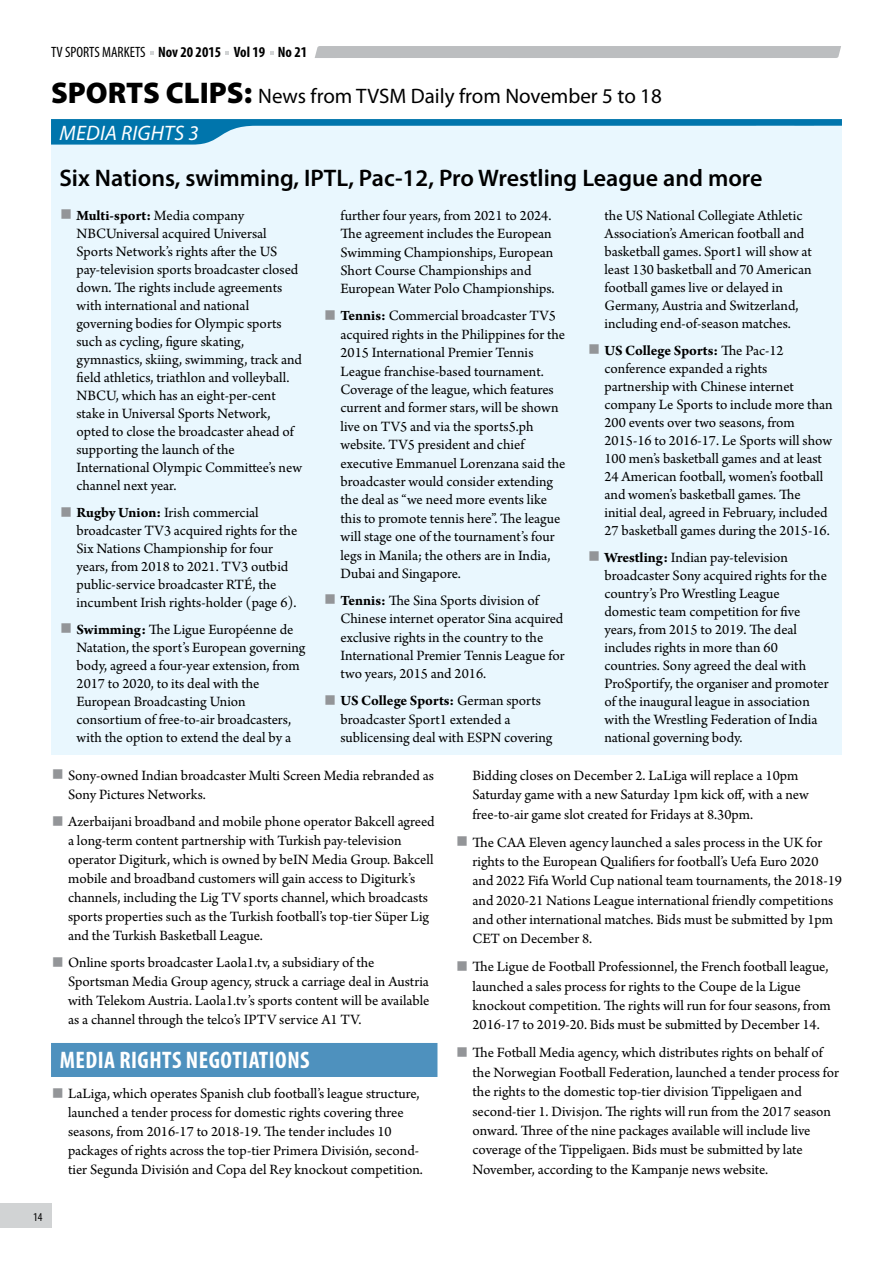
<style>
.page{position:relative;width:893px;height:1263px;background:#fff}
.page>*{position:absolute;margin:0;border:0;box-sizing:border-box;transform-origin:0 0}
.t1{font:600 24px "Myriad Pro";color:#000}
.t2{font:700 condensed 24px "Myriad Pro";letter-spacing:.02em;color:#fff}
.t3{font:21px "Myriad Pro";color:#000}
.t4{font:italic 21px "Myriad Pro";letter-spacing:.01em;color:#fff}
.t5{font:15px/18px "Arno Pro";color:#000}
.t6{font:700 condensed 15px "Myriad Pro";color:#000}
.t7{font:condensed 12px "Myriad Pro";color:#000}
.s1{font-weight:400}
.s2{font-weight:900;font-size:30px}
.s3{font-weight:700;font-size:42px;color:#939598}
.s4{font-weight:700}
</style>
<div class="page">
<div style="left:0;top:1204px;width:51px;height:24px;background:#d1d3d4"></div>
<div style="left:315px;top:46px;width:526px;height:12px;background:#bcbec0"></div>
<div style="left:51px;top:119px;width:791px;height:636px;background:#e9f7fe"></div>
<div style="left:51px;top:1043px;width:386px;height:34px;background:#4e91be"></div>
<svg style="left:51px;top:119px;width:791px;height:26px"></svg>
<p class="t6" style="left:51px;top:43px;width:258px"><span class="s1">TV SPORTS MARKETS</span> Nov 20 2015 Vol 19 No 21</p>
<h2 class="t3" style="left:51px;top:83px;width:612px"><span class="s2">SPORTS CLIPS:</span> News from TVSM Daily from November 5 to 18</h2>
<h2 class="t4" style="left:60px;top:120px;width:141px">MEDIA RIGHTS 3</h2>
<h1 class="t1" style="left:60px;top:163px;width:705px">Six Nations, swimming, IPTL, Pac-12, Pro Wrestling League and more</h1>
<p class="t5" style="left:77px;top:207px;width:227px;text-indent:-17px"><span class="s3">■</span> <span class="s4">Multi-sport:</span> Media company NBCUniversal acquired Universal Sports Network’s rights after the US pay-television sports broadcaster closed down. The rights include agreements with international and national governing bodies for Olympic sports such as cycling, figure skating, gymnastics, skiing, swimming, track and field athletics, triathlon and volleyball.<br>NBCU, which has an eight-per-cent stake in Universal Sports Network, opted to close the broadcaster ahead of supporting the launch of the International Olympic Committee’s new channel next year.</p>
<p class="t5" style="left:77px;top:504px;width:222px;text-indent:-17px"><span class="s3">■</span> <span class="s4">Rugby Union:</span> Irish commercial broadcaster TV3 acquired rights for the Six Nations Championship for four years, from 2018 to 2021. TV3 outbid public-service broadcaster RTÉ, the incumbent Irish rights-holder (page 6).</p>
<p class="t5" style="left:77px;top:621px;width:230px;text-indent:-17px"><span class="s3">■</span> <span class="s4">Swimming:</span> The Ligue Européenne de Natation, the sport’s European governing body, agreed a four-year extension, from 2017 to 2020, to its deal with the European Broadcasting Union consortium of free-to-air broadcasters, with the option to extend the deal by a</p>
<p class="t5" style="left:340px;top:207px;width:216px;line-height:18.5px">further four years, from 2021 to 2024.<br>The agreement includes the European Swimming Championships, European Short Course Championships and European Water Polo Championships.</p>
<p class="t5" style="left:340px;top:307px;width:226px;line-height:18.5px;text-indent:-17px"><span class="s3">■</span> <span class="s4">Tennis:</span> Commercial broadcaster TV5 acquired rights in the Philippines for the 2015 International Premier Tennis League franchise-based tournament.<br>Coverage of the league, which features current and former stars, will be shown live on TV5 and via the sports5.ph website. TV5 president and chief executive Emmanuel Lorenzana said the broadcaster would consider extending the deal as “we need more events like this to promote tennis here”. The league will stage one of the tournament’s four legs in Manila; the others are in India, Dubai and Singapore.</p>
<p class="t5" style="left:340px;top:592px;width:226px;line-height:18.5px;text-indent:-17px"><span class="s3">■</span> <span class="s4">Tennis:</span> The Sina Sports division of Chinese internet operator Sina acquired exclusive rights in the country to the International Premier Tennis League for two years, 2015 and 2016.</p>
<p class="t5" style="left:340px;top:692px;width:213px;line-height:18.5px;text-indent:-17px"><span class="s3">■</span> <span class="s4">US College Sports:</span> German sports broadcaster Sport1 extended a sublicensing deal with ESPN covering</p>
<p class="t5" style="left:604px;top:207px;width:209px">the US National Collegiate Athletic Association’s American football and basketball games. Sport1 will show at least 130 basketball and 70 American football games live or delayed in Germany, Austria and Switzerland, including end-of-season matches.</p>
<p class="t5" style="left:604px;top:342px;width:230px;text-indent:-17px"><span class="s3">■</span> <span class="s4">US College Sports:</span> The Pac-12 conference expanded a rights partnership with Chinese internet company Le Sports to include more than 200 events over two seasons, from 2015-16 to 2016-17. Le Sports will show 100 men’s basketball games and at least 24 American football, women’s football and women’s basketball games. The initial deal, agreed in February, included 27 basketball games during the 2015-16.</p>
<p class="t5" style="left:604px;top:549px;width:226px;text-indent:-17px"><span class="s3">■</span> <span class="s4">Wrestling:</span> Indian pay-television broadcaster Sony acquired rights for the country’s Pro Wrestling League domestic team competition for five years, from 2015 to 2019. The deal includes rights in more than 60 countries. Sony agreed the deal with ProSportify, the organiser and promoter of the inaugural league in association with the Wrestling Federation of India national governing body.</p>
<p class="t5" style="left:68px;top:767px;width:367px;line-height:18.9px;text-indent:-17px"><span class="s3">■</span> Sony-owned Indian broadcaster Multi Screen Media rebranded as<br>Sony Pictures Networks.</p>
<p class="t5" style="left:68px;top:813px;width:368px;line-height:18.9px;text-indent:-17px"><span class="s3">■</span> Azerbaijani broadband and mobile phone operator Bakcell agreed a long-term content partnership with Turkish pay-television operator Digiturk, which is owned by beIN Media Group. Bakcell mobile and broadband customers will gain access to Digiturk’s channels, including the Lig TV sports channel, which broadcasts sports properties such as the Turkish football’s top-tier Süper Lig and the Turkish Basketball League.</p>
<p class="t5" style="left:68px;top:954px;width:363px;line-height:18.9px;text-indent:-17px"><span class="s3">■</span> Online sports broadcaster Laola1.tv, a subsidiary of the Sportsman Media Group agency, struck a carriage deal in Austria with Telekom Austria. Laola1.tv’s sports content will be available as a channel through the telco’s IPTV service A1 TV.</p>
<h1 class="t2" style="left:60px;top:1045px;width:251px">MEDIA RIGHTS NEGOTIATIONS</h1>
<p class="t5" style="left:68px;top:1085px;width:356px;line-height:18.9px;text-indent:-17px"><span class="s3">■</span> LaLiga, which operates Spanish club football’s league structure, launched a tender process for domestic rights covering three seasons, from 2016-17 to 2018-19. The tender includes 10 packages of rights across the top-tier Primera División, second&shy;tier Segunda División and Copa del Rey knockout competition.</p>
<p class="t5" style="left:472px;top:766px;width:338px;line-height:19.4px">Bidding closes on December 2. LaLiga will replace a 10pm<br>Saturday game with a new Saturday 1pm kick off, with a new free-to-air game slot created for Fridays at 8.30pm.</p>
<p class="t5" style="left:472px;top:833px;width:371px;line-height:19.4px;text-indent:-17px"><span class="s3">■</span> The CAA Eleven agency launched a sales process in the UK for rights to the European Qualifiers for football’s Uefa Euro 2020 and 2022 Fifa World Cup national team tournaments, the 2018-19 and 2020-21 Nations League international friendly competitions and other international matches. Bids must be submitted by 1pm CET on December 8.</p>
<p class="t5" style="left:472px;top:958px;width:360px;line-height:19.4px;text-indent:-17px"><span class="s3">■</span> The Ligue de Football Professionnel, the French football league, launched a sales process for rights to the Coupe de la Ligue knockout competition. The rights will run for four seasons, from 2016-17 to 2019-20. Bids must be submitted by December 14.</p>
<p class="t5" style="left:472px;top:1044px;width:368px;line-height:19.4px;text-indent:-17px"><span class="s3">■</span> The Fotball Media agency, which distributes rights on behalf of the Norwegian Football Federation, launched a tender process for the rights to the domestic top-tier division Tippeligaen and second-tier 1. Divisjon. The rights will run from the 2017 season onward. Three of the nine packages available will include live coverage of the Tippeligaen. Bids must be submitted by late November, according to the Kampanje news website.</p>
<p class="t7" style="left:33px;top:1209px;width:11px">14</p>
</div>
